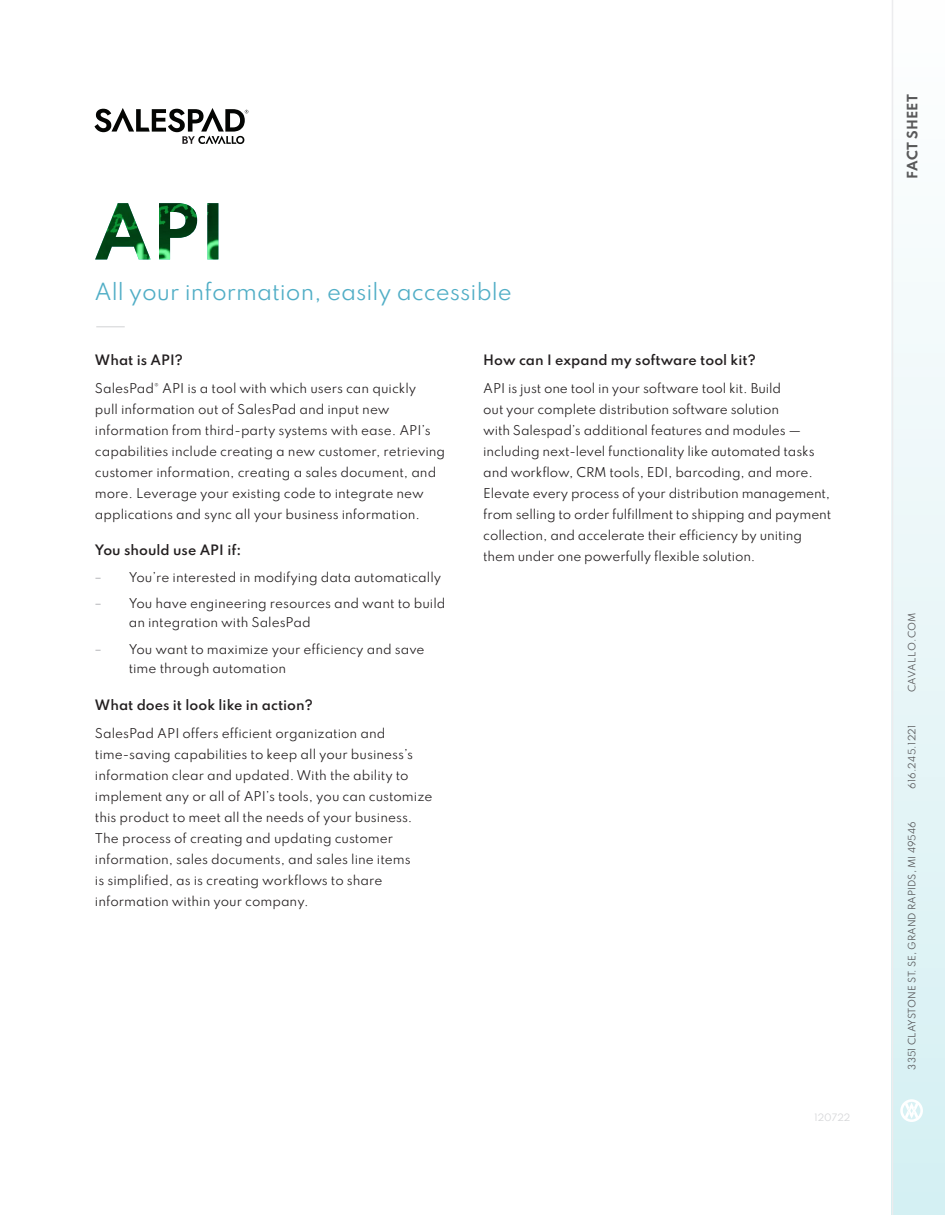
<style>
.page{position:relative;width:945px;height:1215px;background:#fff}
.page>*{position:absolute;margin:0;border:0;box-sizing:border-box;transform-origin:0 0}
.t1{font:21px "Spartan";color:#51aec6}
.Body_Copy{font:600 12.75px "Spartan";color:#231f20}
.t2{font:700 12.75px "Spartan";color:#3e3e3f}
.Body_Copy-2{font:12px/21px "Spartan";color:#231f20}
.t3{font:9px "Spartan";color:#535355}
.t4{font:9px "Spartan";letter-spacing:.03em;color:#535355}
.Body_Copy-3{font:9px "Spartan";color:#d4d5d7}
.s1{font-family:"Gotham";font-size:12.75px;color:#a8a9ad}
</style>
<div class="page">
<svg style="left:96px;top:326px;width:29px;height:1px"></svg>
<div style="left:892px;top:0;width:53px;height:1215px;background:linear-gradient(to bottom,#fefefe,#d5eff3)"></div>
<svg style="left:900px;top:1099px;width:23px;height:23px"></svg>
<hr style="left:892px;top:0;width:1px;height:1215px;background:#ececee">
<svg style="left:95px;top:108px;width:153px;height:36px"></svg>
<img style="left:95px;top:203px;width:123px;height:56px">
<p class="t1" style="left:94px;top:276px;width:419px">All your information, easily accessible</p>
<p class="Body_Copy" style="left:95px;top:350px;width:89px">What is API?</p>
<p class="Body_Copy-2" style="left:95px;top:377px;width:352px">SalesPad<sup>®</sup> API is a tool with which users can quickly<br>pull information out of SalesPad and input new information from third-party systems with ease. API’s capabilities include creating a new customer, retrieving customer information, creating a sales document, and more. Leverage your existing code to integrate new applications and sync all your business information.</p>
<p class="Body_Copy" style="left:95px;top:541px;width:148px">You should use API if:</p>
<p class="Body_Copy-2" style="left:95px;top:566px;width:348px"><span class="s1">–</span> You’re interested in modifying data automatically</p>
<p class="Body_Copy-2" style="left:129px;top:593px;width:318px;line-height:19.5px;text-indent:-34px"><span class="s1">–</span> You have engineering resources and want to build an integration with SalesPad</p>
<p class="Body_Copy-2" style="left:129px;top:639px;width:297px;line-height:19.5px;text-indent:-34px"><span class="s1">–</span> You want to maximize your efficiency and save time through automation</p>
<p class="Body_Copy" style="left:95px;top:695px;width:219px">What does it look like in action?</p>
<p class="Body_Copy-2" style="left:95px;top:722px;width:339px">SalesPad API offers efficient organization and time-saving capabilities to keep all your business’s information clear and updated. With the ability to implement any or all of API’s tools, you can customize this product to meet all the needs of your business.<br>The process of creating and updating customer information, sales documents, and sales line items<br>is simplified, as is creating workflows to share information within your company.</p>
<p class="Body_Copy" style="left:483px;top:350px;width:274px">How can I expand my software tool kit?</p>
<p class="Body_Copy-2" style="left:483px;top:377px;width:349px">API is just one tool in your software tool kit. Build<br>out your complete distribution software solution<br>with Salespad’s additional features and modules — including next-level functionality like automated tasks and workflow, CRM tools, EDI, barcoding, and more.<br>Elevate every process of your distribution management, from selling to order fulfillment to shipping and payment collection, and accelerate their efficiency by uniting them under one powerfully flexible solution.</p>
<p class="Body_Copy-3" style="left:815px;top:1110px;width:37px">120722</p>
<p class="t2" style="left:903px;top:179px;width:86px;rotate:-90deg">FACT SHEET</p>
<p class="t4" style="left:905px;top:692px;width:81px;rotate:-90deg">CAVALLO.COM</p>
<p class="t4" style="left:905px;top:789px;width:66px;rotate:-90deg">616.245.1221</p>
<p class="t3" style="left:905px;top:1070px;width:250px;rotate:-90deg">3351 CLAYSTONE ST. SE, GRAND RAPIDS, MI 49546</p>
</div>
